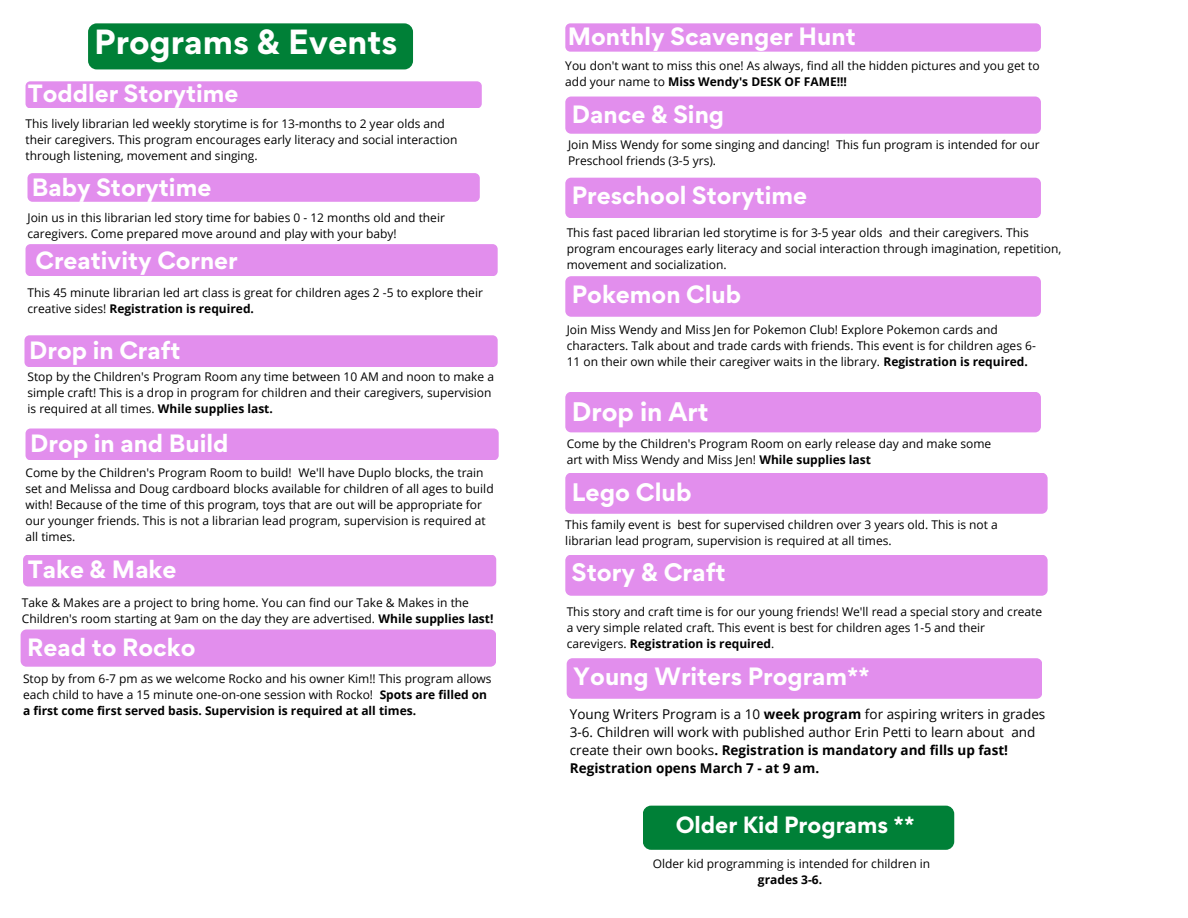
<style>
.page{position:relative;width:1188px;height:918px;background:#fff}
.page>*{position:absolute;margin:0;border:0;box-sizing:border-box;transform-origin:0 0}
.t1{font:700 31.2px "Gordita";color:#fff}
.t2{font:700 24px "Gordita";color:#fff}
.t3{font:700 22.65px "Gordita";color:#fff}
.t4{font:700 22.35px "Gordita";color:#fff}
.t5{font:700 21px "Gordita";color:#fff}
.t6{font:13.5px/18px "Open Sans";color:#000}
.t7{font:12px/16px "Open Sans";color:#000}
.t8{font:700 12px "Open Sans";color:#000}
.s1{font-weight:700}
</style>
<div class="page">
<div style="left:88px;top:23px;width:325px;height:46px;background:#008037;border-radius:9px"></div>
<div style="left:643px;top:806px;width:311px;height:44px;background:#008037;border-radius:8px"></div>
<div style="left:28px;top:173px;width:452px;height:29px;background:#e28eed;border-radius:5px"></div>
<div style="left:26px;top:81px;width:456px;height:27px;background:#e28eed;border-radius:5px"></div>
<div style="left:565px;top:23px;width:476px;height:29px;background:#e28eed;border-radius:5px"></div>
<div style="left:24px;top:335px;width:474px;height:32px;background:#e28eed;border-radius:5px"></div>
<div style="left:21px;top:629px;width:475px;height:38px;background:#e28eed;border-radius:6px"></div>
<div style="left:26px;top:429px;width:473px;height:31px;background:#e28eed;border-radius:5px"></div>
<div style="left:26px;top:244px;width:472px;height:32px;background:#e28eed;border-radius:5px"></div>
<div style="left:565px;top:97px;width:476px;height:37px;background:#e28eed;border-radius:6px"></div>
<div style="left:565px;top:178px;width:476px;height:40px;background:#e28eed;border-radius:6px"></div>
<div style="left:565px;top:392px;width:476px;height:40px;background:#e28eed;border-radius:6px"></div>
<div style="left:565px;top:473px;width:483px;height:41px;background:#e28eed;border-radius:6px"></div>
<div style="left:565px;top:276px;width:476px;height:41px;background:#e28eed;border-radius:6px"></div>
<div style="left:565px;top:555px;width:483px;height:41px;background:#e28eed;border-radius:6px"></div>
<div style="left:23px;top:555px;width:473px;height:31px;background:#e28eed;border-radius:5px"></div>
<div style="left:567px;top:658px;width:475px;height:41px;background:#e28eed;border-radius:6px"></div>
<h1 class="t1" style="left:94px;top:21px;width:305px">Programs &amp; Events</h1>
<h3 class="t4" style="left:28px;top:78px;width:212px">Toddler Storytime</h3>
<p class="t7" style="left:26px;top:116px;width:433px">This lively librarian led weekly storytime is for 13-months to 2 year olds and their caregivers. This program encourages early literacy and social interaction through listening, movement and singing.</p>
<h3 class="t4" style="left:32px;top:172px;width:181px">Baby Storytime</h3>
<p class="t7" style="left:28px;top:209px;width:419px">Join us in this librarian led story time for babies 0 - 12 months old and their caregivers. Come prepared move around and play with your baby!</p>
<h3 class="t4" style="left:36px;top:245px;width:204px">Creativity Corner</h3>
<p class="t7" style="left:28px;top:284px;width:457px">This 45 minute librarian led art class is great for children ages 2 -5 to explore their creative sides! <span class="s1">Registration is required.</span></p>
<h3 class="t4" style="left:29px;top:335px;width:153px">Drop in Craft</h3>
<p class="t7" style="left:28px;top:369px;width:468px">Stop by the Children's Program Room any time between 10 AM and noon to make a simple craft! This is a drop in program for children and their caregivers, supervision is required at all times. <span class="s1">While supplies last.</span></p>
<h3 class="t4" style="left:30px;top:428px;width:200px">Drop in and Build</h3>
<p class="t7" style="left:26px;top:465px;width:470px">Come by the Children's Program Room to build! We'll have Duplo blocks, the train set and Melissa and Doug cardboard blocks available for children of all ages to build with! Because of the time of this program, toys that are out will be appropriate for our younger friends. This is not a librarian lead program, supervision is required at all times.</p>
<h3 class="t4" style="left:568px;top:22px;width:290px">Monthly Scavenger Hunt</h3>
<p class="t7" style="left:565px;top:57px;width:476px">You don't want to miss this one! As always, find all the hidden pictures and you get to add your name to <span class="s1">Miss Wendy's DESK OF FAME!!!</span></p>
<h3 class="t4" style="left:572px;top:99px;width:154px">Dance &amp; Sing</h3>
<p class="t7" style="left:568px;top:136px;width:473px">Join Miss Wendy for some singing and dancing! This fun program is intended for our<br>Preschool friends (3-5 yrs).</p>
<h3 class="t4" style="left:572px;top:180px;width:237px">Preschool Storytime</h3>
<p class="t7" style="left:567px;top:224px;width:496px">This fast paced librarian led storytime is for 3-5 year olds and their caregivers. This program encourages early literacy and social interaction through imagination, repetition, movement and socialization.</p>
<h3 class="t4" style="left:572px;top:279px;width:171px">Pokemon Club</h3>
<p class="t7" style="left:567px;top:322px;width:471px">Join Miss Wendy and Miss Jen for Pokemon Club! Explore Pokemon cards and characters. Talk about and trade cards with friends. This event is for children ages 6-<br>11 on their own while their caregiver waits in the library. <span class="s1">Registration is required.</span></p>
<h3 class="t4" style="left:625px;top:389px;width:162px">Take &amp; Makes</h3>
<h2 class="t2" style="left:572px;top:395px;width:138px">Drop in Art</h2>
<p class="t7" style="left:567px;top:435px;width:426px">Come by the Children's Program Room on early release day and make some art with Miss Wendy and Miss Jen! <span class="s1">While supplies last</span></p>
<h3 class="t3" style="left:572px;top:477px;width:121px">Lego Club</h3>
<p class="t7" style="left:565px;top:516px;width:434px">This family event is best for supervised children over 3 years old. This is not a librarian lead program, supervision is required at all times.</p>
<h3 class="t4" style="left:28px;top:554px;width:150px">Take &amp; Make</h3>
<h3 class="t3" style="left:572px;top:557px;width:155px">Story &amp; Craft</h3>
<p class="t7" style="left:22px;top:595px;width:473px">Take &amp; Makes are a project to bring home. You can find our Take &amp; Makes in the<br>Children's room starting at 9am on the day they are advertised. <span class="s1">While supplies last!</span></p>
<h3 class="t4" style="left:27px;top:632px;width:170px">Read to Rocko</h3>
<p class="t7" style="left:23px;top:670px;width:470px">Stop by from 6-7 pm as we welcome Rocko and his owner Kim!! This program allows each child to have a 15 minute one-on-one session with Rocko! <span class="s1">Spots are filled on a first come first served basis. Supervision is required at all times.</span></p>
<p class="t7" style="left:567px;top:603px;width:477px">This story and craft time is for our young friends! We'll read a special story and create a very simple related craft. This event is best for children ages 1-5 and their carevigers. <span class="s1">Registration is required</span>.</p>
<h3 class="t4" style="left:573px;top:661px;width:298px">Young Writers Program**</h3>
<p class="t6" style="left:570px;top:705px;width:477px">Young Writers Program is a 10 <span class="s1">week program</span> for aspiring writers in grades 3-6. Children will work with published author Erin Petti to learn about and create their own books<span class="s1">. Registration is mandatory and fills up fast!<br>Registration opens March 7 - at 9 am.</span></p>
<h3 class="t5" style="left:676px;top:810px;width:240px">Older Kid Programs **</h3>
<p class="t7" style="left:653px;top:856px;width:279px">Older kid programming is intended for children in</p>
<p class="t8" style="left:758px;top:872px;width:66px">grades 3-6.</p>
</div>
